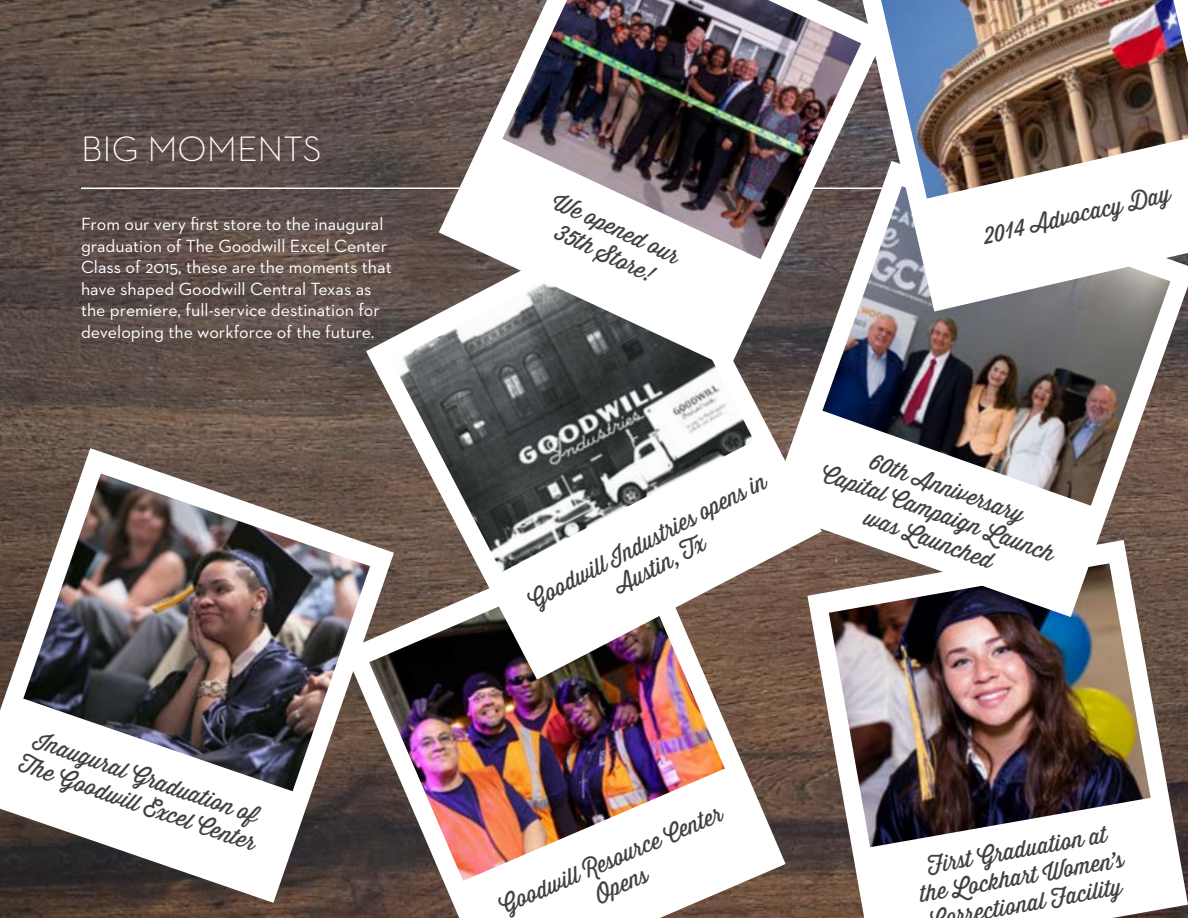
<style>
.page{position:relative;width:1188px;height:918px;background:#fff}
.page>*{position:absolute;margin:0;border:0;box-sizing:border-box;transform-origin:0 0}
.t1{font:300 36px "Neutraface 2 Text";color:#fff}
.t2{font:22.5px/27px "Thirsty Soft";color:#414042;text-align:center}
.t3{font:18px/21.6px "Neutraface 2 Text";color:#fff}
</style>
<div class="page">
<img style="left:0;top:0;width:807px;height:918px">
<img style="left:344px;top:680px;width:442px;height:238px">
<hr style="left:81px;top:188px;width:1026px;height:1px;background:#fff">
<svg style="left:366px;top:203px;width:441px;height:477px"></svg>
<img style="left:0;top:448px;width:394px;height:455px">
<img style="left:807px;top:617px;width:381px;height:301px">
<img style="left:439px;top:0;width:423px;height:368px">
<svg style="left:768px;top:161px;width:420px;height:456px"></svg>
<img style="left:862px;top:0;width:326px;height:312px">
<h1 class="t1" style="left:81px;top:126px;width:242px">BIG MOMENTS</h1>
<p class="t3" style="left:81px;top:213px;width:312px">From our very first store to the inaugural graduation of The Goodwill Excel Center Class of 2015, these are the moments that have shaped Goodwill Central Texas as the premiere, full-service destination for developing the workforce of the future.</p>
<p class="t2" style="left:33px;top:724px;width:250px;rotate:19deg">Inaugural Graduation of<br>The Goodwill Excel Center</p>
<p class="t2" style="left:559px;top:187px;width:139px;rotate:25deg">We opened our<br>35th Store!</p>
<p class="t2" style="left:981px;top:223px;width:192px;rotate:-13deg">2014 Advocacy Day</p>
<p class="t2" style="left:524px;top:588px;width:266px;rotate:-27deg">Goodwill Industries opens in<br>Austin, Tx</p>
<p class="t2" style="left:837px;top:433px;width:247px;rotate:20deg">60th Anniversary<br>Capital Campaign Launch was Launched</p>
<p class="t2" style="left:495px;top:894px;width:242px;rotate:-23deg">Goodwill Resource Center<br>Opens</p>
<p class="t2" style="left:913px;top:855px;width:208px;rotate:-10deg">First Graduation at the Lockhart Women’s<br>C rrectional Facility</p>
</div>
